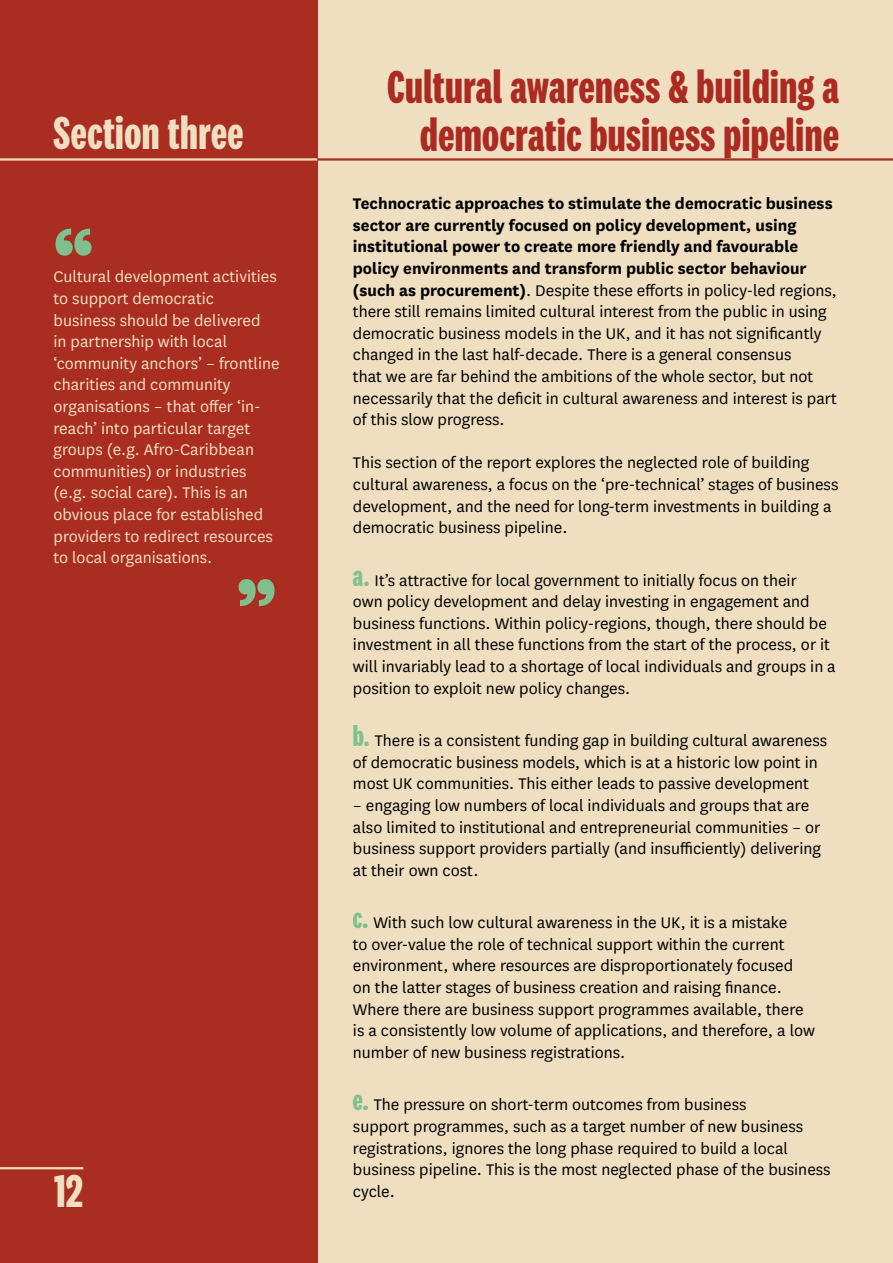
<style>
.page{position:relative;width:893px;height:1263px;background:#fff}
.page>*{position:absolute;margin:0;border:0;box-sizing:border-box;transform-origin:0 0}
.t1{font:700 108px "National 2 Compressed";color:#80bf8e}
.t2{font:700 48px/48px "National 2 Compressed";letter-spacing:.01em;color:#ab2b23;text-align:right}
.t3{font:700 48px "National 2 Compressed";letter-spacing:.01em;color:#efdfc0}
.t4{font:18px/21.6px "National";color:#000}
.t5{font:18px/21.6px "National";color:#efdfc0}
.s1{font-weight:700}
.s2{font-family:"National 2 Compressed";font-weight:700;font-size:30px;color:#80bf8f}
</style>
<div class="page">
<div style="left:317px;top:0;width:576px;height:1263px;background:#efdfc0"></div>
<div style="left:0;top:0;width:317px;height:1263px;background:#aa2d22"></div>
<hr style="left:0;top:158px;width:317px;height:3px;background:#efdfc0">
<hr style="left:317px;top:158px;width:576px;height:3px;background:#a92d22">
<hr style="left:0;top:1167px;width:83px;height:2px;background:#efdfc0">
<h2 class="t3" style="left:54px;top:107px;width:191px">Section three</h2>
<h1 class="t1" style="left:54px;top:211px;width:41px">“</h1>
<p class="t5" style="left:54px;top:265px;width:228px">Cultural development activities to support democratic business should be delivered<br>in partnership with local ‘community anchors’ – frontline charities and community organisations – that offer ‘in&shy;reach’ into particular target groups (e.g. Afro-Caribbean communities) or industries (e.g. social care). This is an obvious place for established providers to redirect resources to local organisations.</p>
<h1 class="t1" style="left:237px;top:562px;width:41px">”</h1>
<h2 class="t3" style="left:54px;top:1165px;width:30px">12</h2>
<h2 class="t2" style="left:387px;top:62px;width:453px">Cultural awareness &amp; building a democratic business pipeline</h2>
<p class="t4" style="left:353px;top:192px;width:485px"><span class="s1">Technocratic approaches to stimulate the democratic business sector are currently focused on policy development, using institutional power to create more friendly and favourable policy environments and transform public sector behaviour (such as procurement)</span>. Despite these efforts in policy-led regions, there still remains limited cultural interest from the public in using democratic business models in the UK, and it has not significantly changed in the last half-decade. There is a general consensus<br>that we are far behind the ambitions of the whole sector, but not necessarily that the deficit in cultural awareness and interest is part of this slow progress.</p>
<p class="t4" style="left:353px;top:451px;width:487px">This section of the report explores the neglected role of building cultural awareness, a focus on the ‘pre-technical’ stages of business development, and the need for long-term investments in building a democratic business pipeline.</p>
<p class="t4" style="left:353px;top:568px;width:484px"><span class="s2">a.</span> It’s attractive for local government to initially focus on their<br>own policy development and delay investing in engagement and business functions. Within policy-regions, though, there should be investment in all these functions from the start of the process, or it will invariably lead to a shortage of local individuals and groups in a position to exploit new policy changes.</p>
<p class="t4" style="left:353px;top:729px;width:476px"><span class="s2">b.</span> There is a consistent funding gap in building cultural awareness of democratic business models, which is at a historic low point in most UK communities. This either leads to passive development</p>
<p class="t4" style="left:353px;top:794px;width:470px">– engaging low numbers of local individuals and groups that are also limited to institutional and entrepreneurial communities – or business support providers partially (and insufficiently) delivering at their own cost.</p>
<p class="t4" style="left:353px;top:911px;width:463px"><span class="s2">c.</span> With such low cultural awareness in the UK, it is a mistake<br>to over-value the role of technical support within the current environment, where resources are disproportionately focused on the latter stages of business creation and raising finance.<br>Where there are business support programmes available, there is a consistently low volume of applications, and therefore, a low number of new business registrations.</p>
<p class="t4" style="left:353px;top:1093px;width:479px"><span class="s2">e.</span> The pressure on short-term outcomes from business<br>support programmes, such as a target number of new business registrations, ignores the long phase required to build a local business pipeline. This is the most neglected phase of the business cycle.</p>
</div>
